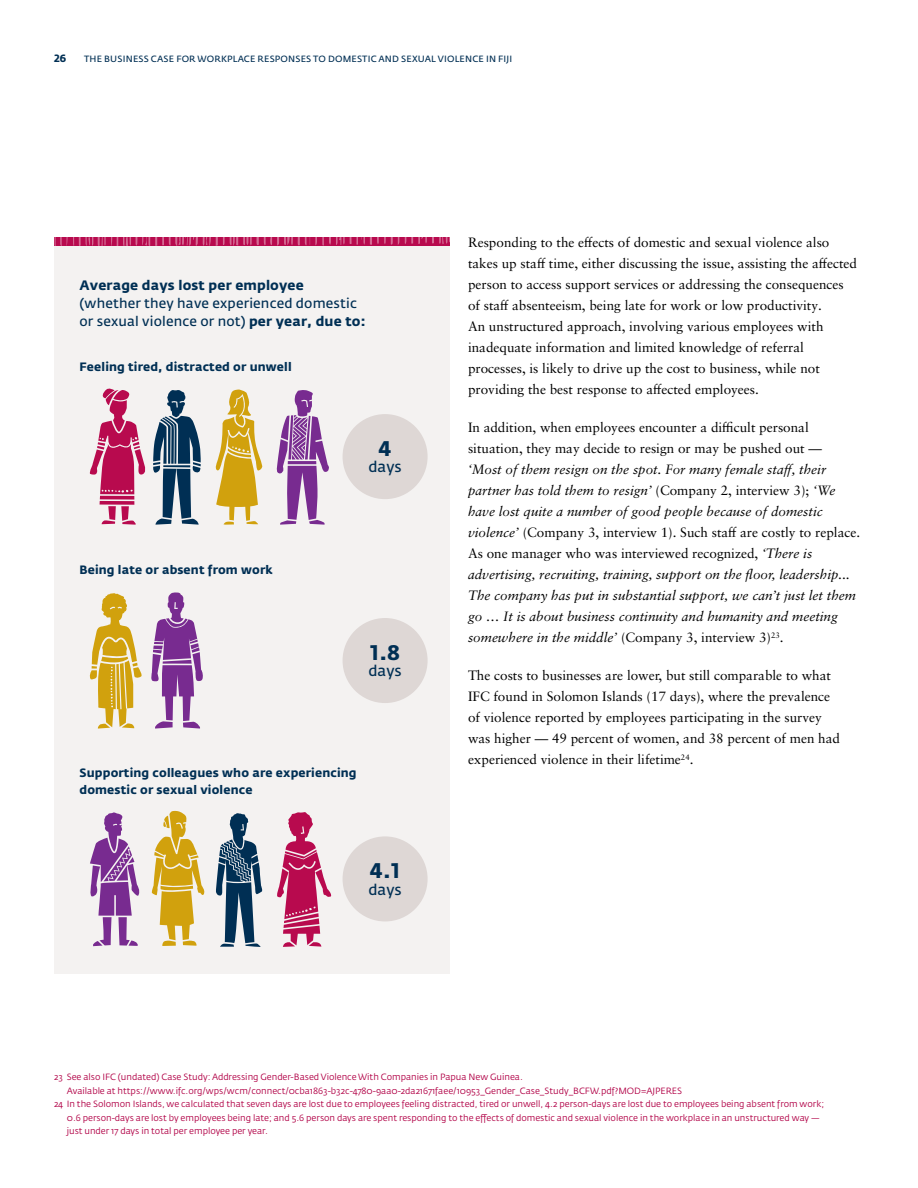
<style>
.page{position:relative;width:918px;height:1188px;background:#fff}
.page>*{position:absolute;margin:0;border:0;box-sizing:border-box;transform-origin:0 0}
.t1{font:700 21px "Fedra Sans Pro";color:#002f54}
.t2{font:15px "Fedra Sans Pro";color:#002f54}
.t3{font:13.5px/21px "Sabon LT Pro";color:#000}
.t4{font:italic 13.5px/21px "Sabon LT Pro";color:#000}
.t5{font:13.5px/18px "Fedra Sans Pro";letter-spacing:.01em;color:#002f54}
.t6{font:700 13.5px "Fedra Sans Pro";letter-spacing:.01em;color:#002f54}
.t7{font:700 12px/16.5px "Fedra Sans Pro";letter-spacing:.01em;color:#002f54}
.t8{font:700 10.5px "Fedra Sans Pro";color:#002f54}
.t9{font:9px "Fedra Sans Pro";color:#b10146}
.t10{font:9px "Fedra Sans Pro";letter-spacing:.02em;color:#002f54}
.s1{font-weight:700}
.s2{font-style:normal}
</style>
<div class="page">
<div style="left:54px;top:245px;width:395px;height:729px;background:#f4f2f1"></div>
<svg style="left:215px;top:390px;width:48px;height:135px"></svg>
<svg style="left:153px;top:390px;width:48px;height:135px"></svg>
<svg style="left:277px;top:390px;width:52px;height:135px"></svg>
<svg style="left:90px;top:388px;width:56px;height:137px"></svg>
<svg style="left:151px;top:592px;width:52px;height:137px"></svg>
<svg style="left:89px;top:593px;width:53px;height:136px"></svg>
<div style="left:343px;top:414px;width:85px;height:85px;background:#ded7d5;border-radius:50%"></div>
<div style="left:343px;top:618px;width:85px;height:85px;background:#ded7d5;border-radius:50%"></div>
<svg style="left:216px;top:813px;width:47px;height:134px"></svg>
<svg style="left:90px;top:812px;width:50px;height:134px"></svg>
<svg style="left:277px;top:812px;width:55px;height:135px"></svg>
<svg style="left:151px;top:811px;width:54px;height:135px"></svg>
<div style="left:343px;top:836px;width:85px;height:85px;background:#ded7d5;border-radius:50%"></div>
<svg style="left:54px;top:237px;width:395px;height:9px;background:#be215f"></svg>
<p class="t8" style="left:54px;top:52px;width:14px">26</p>
<p class="t10" style="left:84px;top:53px;width:430px">THE BUSINESS CASE FOR WORKPLACE RESPONSES TO DOMESTIC AND SEXUAL VIOLENCE IN FIJI</p>
<p class="t6" style="left:80px;top:276px;width:226px">Average days lost per employee</p>
<p class="t5" style="left:80px;top:294px;width:288px">(whether they have experienced domestic or sexual violence or not) <span class="s1">per year, due to:</span></p>
<p class="t7" style="left:80px;top:358px;width:214px">Feeling tired, distracted or unwell</p>
<h1 class="t1" style="left:379px;top:435px;width:14px">4</h1>
<p class="t2" style="left:368px;top:458px;width:35px">days</p>
<p class="t7" style="left:80px;top:562px;width:195px">Being late or absent from work</p>
<h1 class="t1" style="left:370px;top:639px;width:31px">1.8</h1>
<p class="t2" style="left:368px;top:662px;width:35px">days</p>
<p class="t7" style="left:80px;top:765px;width:279px">Supporting colleagues who are experiencing domestic or sexual violence</p>
<h1 class="t1" style="left:370px;top:858px;width:31px">4.1</h1>
<p class="t2" style="left:368px;top:880px;width:35px">days</p>
<p class="t3" style="left:468px;top:232px;width:391px">Responding to the effects of domestic and sexual violence also takes up staff time, either discussing the issue, assisting the affected person to access support services or addressing the consequences of staff absenteeism, being late for work or low productivity.<br>An unstructured approach, involving various employees with inadequate information and limited knowledge of referral processes, is likely to drive up the cost to business, while not providing the best response to affected employees.</p>
<p class="t3" style="left:468px;top:417px;width:356px">In addition, when employees encounter a difficult personal situation, they may decide to resign or may be pushed out —</p>
<p class="t4" style="left:468px;top:459px;width:394px">‘Most of them resign on the spot. For many female staff, their partner has told them to resign’ <span class="s2">(Company 2, interview 3);</span> ‘We have lost quite a number of good people because of domestic violence’ <span class="s2">(Company 3, interview 1). Such staff are costly to replace.<br>As one manager who was interviewed recognized,</span> ‘There is advertising, recruiting, training, support on the floor, leadership...<br>The company has put in substantial support, we can’t just let them go … It is about business continuity and humanity and meeting somewhere in the middle’ <span class="s2">(Company 3, interview 3)</span><sup>23</sup><span class="s2">.</span></p>
<p class="t3" style="left:468px;top:665px;width:374px">The costs to businesses are lower, but still comparable to what IFC found in Solomon Islands (17 days), where the prevalence of violence reported by employees participating in the survey was higher — 49 percent of women, and 38 percent of men had experienced violence in their lifetime<sup>24</sup>.</p>
<p class="t9" style="left:54px;top:1071px;width:470px">23 See also IFC (undated) Case Study: Addressing Gender-Based Violence With Companies in Papua New Guinea.</p>
<p class="t9" style="left:67px;top:1085px;width:617px">Available at https://www.ifc.org/wps/wcm/connect/0cba1863-b32c-4780-9aa0-2da21671faee/10953_Gender_Case_Study_BCFW.pdf?MOD=AJPERES</p>
<p class="t9" style="left:54px;top:1098px;width:772px">24 In the Solomon Islands, we calculated that seven days are lost due to employees feeling distracted, tired or unwell, 4.2 person-days are lost due to employees being absent from work;</p>
<p class="t9" style="left:67px;top:1112px;width:755px">0.6 person-days are lost by employees being late; and 5.6 person days are spent responding to the effects of domestic and sexual violence in the workplace in an unstructured way —</p>
<p class="t9" style="left:67px;top:1125px;width:203px">just under 17 days in total per employee per year.</p>
</div>
